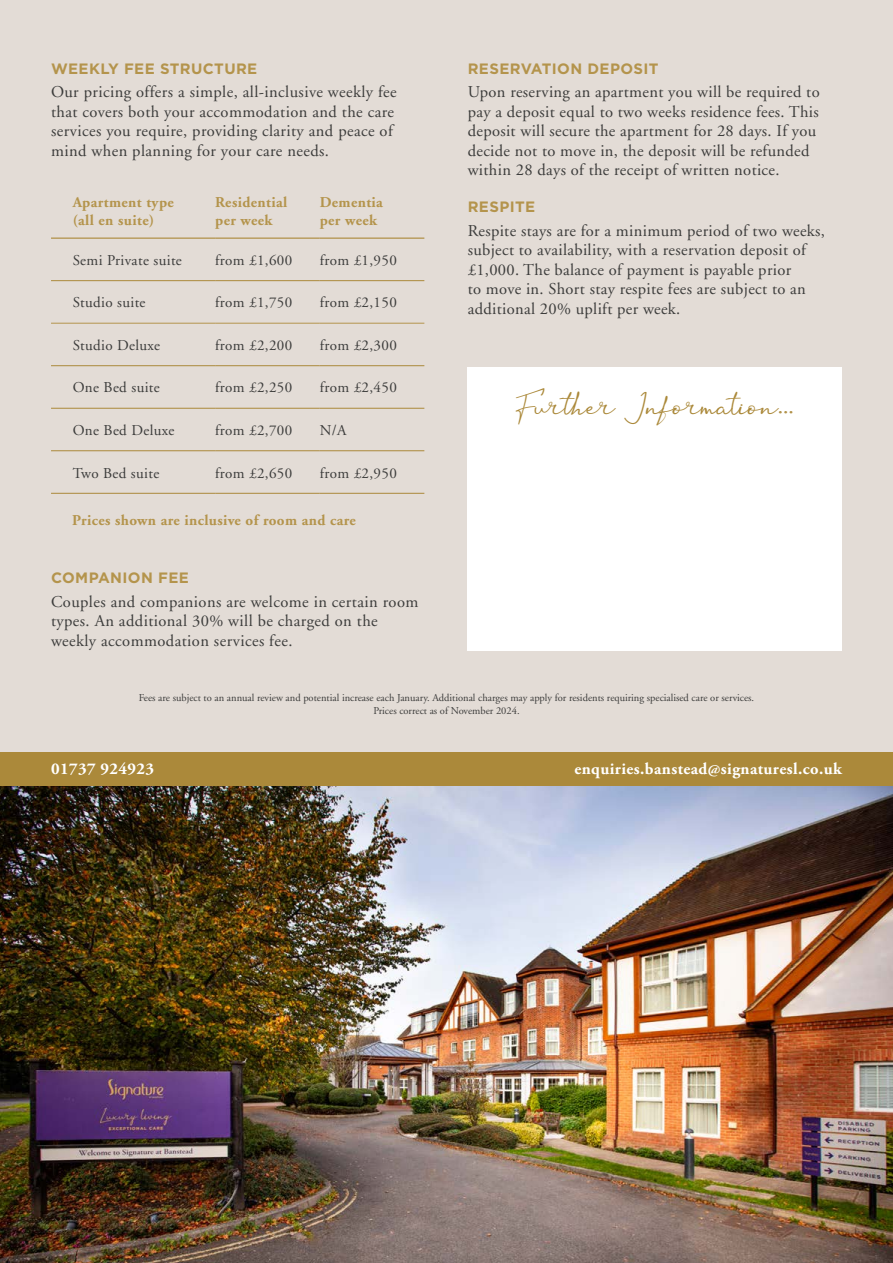
<style>
.page{position:relative;width:893px;height:1263px;background:#fff}
.page>*{position:absolute;margin:0;border:0;box-sizing:border-box;transform-origin:0 0}
.t1{font:24px "Ortisan Signature";color:#ab893a;scale:1.12 1}
.t2{font:16.5px/19.5px "Adobe Garamond";letter-spacing:.02em;color:#3c3c3b}
.t3{font:700 16.5px "Adobe Garamond Pro";letter-spacing:.025em;color:#fff}
.t4{font:15px "Adobe Garamond";letter-spacing:.025em;color:#3c3c3b}
.t5{font:700 15px/18px "Adobe Garamond";letter-spacing:.025em;color:#b4944c}
.t6{font:700 15px "Gotham";letter-spacing:.025em;color:#b4944c}
.t7{font:10.5px/13.5px "Adobe Garamond";color:#3c3c3b;text-align:center}
</style>
<div class="page">
<div style="left:0;top:0;width:893px;height:969px;background:#e3dcd6"></div>
<div style="left:468px;top:367px;width:374px;height:284px;background:#fff"></div>
<div style="left:0;top:752px;width:893px;height:35px;background:#ab893a"></div>
<img style="left:0;top:787px;width:893px;height:476px">
<hr style="left:51px;top:323px;width:164px;height:1px;background:#b4944c">
<hr style="left:215px;top:323px;width:105px;height:1px;background:#b4944c">
<hr style="left:320px;top:323px;width:104px;height:1px;background:#b4944c">
<hr style="left:51px;top:280px;width:164px;height:1px;background:#ab893a">
<hr style="left:215px;top:280px;width:105px;height:1px;background:#ab893a">
<hr style="left:320px;top:280px;width:104px;height:1px;background:#ab893a">
<hr style="left:51px;top:365px;width:164px;height:1px;background:#ab893a">
<hr style="left:215px;top:365px;width:105px;height:1px;background:#ab893a">
<hr style="left:320px;top:365px;width:104px;height:1px;background:#ab893a">
<hr style="left:51px;top:408px;width:164px;height:1px;background:#ab893a">
<hr style="left:215px;top:408px;width:105px;height:1px;background:#ab893a">
<hr style="left:320px;top:408px;width:104px;height:1px;background:#ab893a">
<hr style="left:51px;top:450px;width:164px;height:1px;background:#ab893a">
<hr style="left:215px;top:450px;width:105px;height:1px;background:#ab893a">
<hr style="left:320px;top:450px;width:104px;height:1px;background:#ab893a">
<hr style="left:51px;top:493px;width:164px;height:1px;background:#ab893a">
<hr style="left:215px;top:493px;width:105px;height:1px;background:#ab893a">
<hr style="left:320px;top:493px;width:104px;height:1px;background:#ab893a">
<hr style="left:51px;top:238px;width:164px;height:1px;background:#ab893a">
<hr style="left:215px;top:238px;width:105px;height:1px;background:#ab893a">
<hr style="left:320px;top:238px;width:104px;height:1px;background:#ab893a">
<p class="t6" style="left:51px;top:58px;width:208px">WEEKLY FEE STRUCTURE</p>
<p class="t2" style="left:51px;top:83px;width:347px">Our pricing offers a simple, all-inclusive weekly fee that covers both your accommodation and the care services you require, providing clarity and peace of mind when planning for your care needs.</p>
<p class="t5" style="left:73px;top:194px;width:103px">Apartment type (all en suite)</p>
<p class="t5" style="left:215px;top:193px;width:74px">Residential per week</p>
<p class="t5" style="left:320px;top:193px;width:65px">Dementia per week</p>
<p class="t4" style="left:73px;top:252px;width:111px">Semi Private suite</p>
<p class="t4" style="left:215px;top:252px;width:79px">from £1,600</p>
<p class="t4" style="left:320px;top:252px;width:79px">from £1,950</p>
<p class="t4" style="left:73px;top:295px;width:74px">Studio suite</p>
<p class="t4" style="left:215px;top:295px;width:79px">from £1,750</p>
<p class="t4" style="left:320px;top:295px;width:79px">from £2,150</p>
<p class="t4" style="left:73px;top:337px;width:89px">Studio Deluxe</p>
<p class="t4" style="left:215px;top:337px;width:79px">from £2,200</p>
<p class="t4" style="left:320px;top:337px;width:79px">from £2,300</p>
<p class="t4" style="left:73px;top:380px;width:89px">One Bed suite</p>
<p class="t4" style="left:215px;top:380px;width:79px">from £2,250</p>
<p class="t4" style="left:320px;top:380px;width:79px">from £2,450</p>
<p class="t4" style="left:73px;top:422px;width:103px">One Bed Deluxe</p>
<p class="t4" style="left:215px;top:422px;width:79px">from £2,700</p>
<p class="t4" style="left:320px;top:422px;width:28px">N/A</p>
<p class="t4" style="left:73px;top:465px;width:88px">Two Bed suite</p>
<p class="t4" style="left:215px;top:465px;width:79px">from £2,650</p>
<p class="t4" style="left:320px;top:465px;width:79px">from £2,950</p>
<p class="t5" style="left:72px;top:511px;width:285px">Prices shown are inclusive of room and care</p>
<p class="t6" style="left:51px;top:567px;width:139px">COMPANION FEE</p>
<p class="t2" style="left:51px;top:592px;width:369px">Couples and companions are welcome in certain room types. An additional 30% will be charged on the weekly accommodation services fee.</p>
<p class="t6" style="left:468px;top:58px;width:192px">RESERVATION DEPOSIT</p>
<p class="t2" style="left:468px;top:83px;width:353px">Upon reserving an apartment you will be required to pay a deposit equal to two weeks residence fees. This deposit will secure the apartment for 28 days. If you decide not to move in, the deposit will be refunded within 28 days of the receipt of written notice.</p>
<p class="t6" style="left:468px;top:197px;width:69px">RESPITE</p>
<p class="t2" style="left:468px;top:221px;width:359px">Respite stays are for a minimum period of two weeks, subject to availability, with a reservation deposit of £1,000. The balance of payment is payable prior<br>to move in. Short stay respite fees are subject to an additional 20% uplift per week.</p>
<p class="t1" style="left:516px;top:391px;width:250px">Further Information...</p>
<p class="t7" style="left:139px;top:691px;width:617px">Fees are subject to an annual review and potential increase each January. Additional charges may apply for residents requiring specialised care or services.<br>Prices correct as of November 2024.</p>
<p class="t3" style="left:51px;top:759px;width:104px">01737 924923</p>
<p class="t3" style="left:574px;top:759px;width:269px">enquiries.banstead@signaturesl.co.uk</p>
</div>
